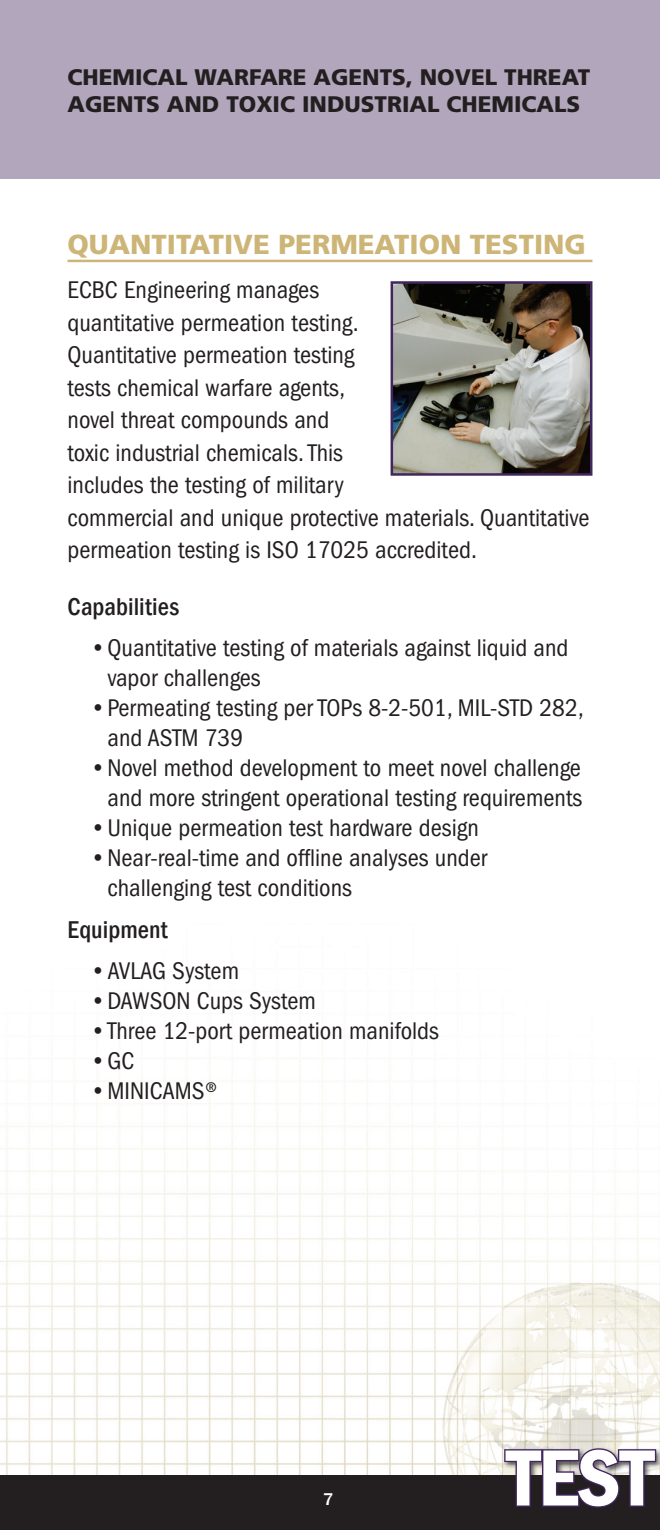
<style>
.page{position:relative;width:660px;height:1530px;background:#fff}
.page>*{position:absolute;margin:0;border:0;box-sizing:border-box;transform-origin:0 0}
.t1{font:600 condensed 82.5px "Franklin Gothic";color:#fff;scale:1.04 1}
.t2{font:900 27.5px "Frutiger";color:#ccb576}
.t3{font:condensed 25px/32.5px "Franklin Gothic";color:#231f20}
.t4{font:500 condensed 25px "Franklin Gothic";letter-spacing:.005em;color:#231f20}
.t5{font:900 22.5px/27px "Frutiger";color:#231f20}
.t6{font:500 17.5px "Franklin Gothic";color:#fff}
.s1{font-weight:500;font-size:23.75px}
</style>
<div class="page">
<img style="left:0;top:178px;width:660px;height:1298px">
<img style="left:425px;top:1262px;width:235px;height:214px">
<div style="left:0;top:1476px;width:660px;height:54px;background:#231f20"></div>
<div style="left:0;top:0;width:660px;height:178px;background:#b1a6bb"></div>
<hr style="left:68px;top:260px;width:524px;height:2px;background:#ccb576">
<img style="left:394px;top:284px;width:195px;height:189px">
<div style="left:391px;top:281px;width:201px;height:195px;border:2px solid #41275e"></div>
<div style="left:502px;top:1446px;width:158px;height:70px;background:#231f20"></div>
<svg style="left:503px;top:1447px;width:154px;height:61px"></svg>
<p class="t5" style="left:68px;top:64px;width:524px">CHEMI CAL WARFARE AGENTS, NOVEL THREAT<br>AGENTS AND TOXIC INDUSTRIAL CHEMICALS</p>
<p class="t2" style="left:68px;top:228px;width:520px">QUANTITATIVE PERMEATION TESTING</p>
<p class="t3" style="left:68px;top:274px;width:523px">ECBC Engineering manages<br>quantitative permeation testing.<br>Quantitative permeation testing<br>tests chemical warfare agents,<br>novel threat compounds and<br>toxic industrial chemicals. This<br>includes the testing of military<br>commercial and unique protective materials. Quantitative permeation testing is ISO 17025 accredited.</p>
<p class="t4" style="left:68px;top:590px;width:113px">Capabilities</p>
<p class="t3" style="left:108px;top:633px;width:462px;line-height:30px;text-indent:-18px"><span class="s1">•</span>Quantitative testing of materials against liquid and vapor challenges</p>
<p class="t3" style="left:108px;top:693px;width:478px;line-height:30px;text-indent:-18px"><span class="s1">•</span>Permeating testing per TOPs 8-2-501, MIL-STD 282, and ASTM 739</p>
<p class="t3" style="left:90px;top:753px;width:494px;line-height:30px;text-align:right"><span class="s1">•</span>Novel method development to meet novel challenge and more stringent operational testing requirements</p>
<p class="t3" style="left:90px;top:812px;width:390px"><span class="s1">•</span>Unique permeation test hardware design</p>
<p class="t3" style="left:108px;top:843px;width:381px;line-height:30px;text-indent:-18px"><span class="s1">•</span>Near-real-time and offline analyses under challenging test conditions</p>
<p class="t4" style="left:68px;top:913px;width:102px">Equipment</p>
<p class="t3" style="left:90px;top:955px;width:151px"><span class="s1">•</span>AVLAG System</p>
<p class="t3" style="left:90px;top:985px;width:227px"><span class="s1">•</span>DAWSON Cups System</p>
<p class="t3" style="left:90px;top:1015px;width:350px"><span class="s1">•</span>Three 12-port permeation manifolds</p>
<p class="t3" style="left:90px;top:1045px;width:46px"><span class="s1">•</span>GC</p>
<p class="t3" style="left:90px;top:1075px;width:129px"><span class="s1">•</span>MINICAMS®</p>
<p class="t6" style="left:323px;top:1488px;width:12px">7</p>
<h1 class="t1" style="left:506px;top:1423px;width:136px">Test</h1>
</div>
